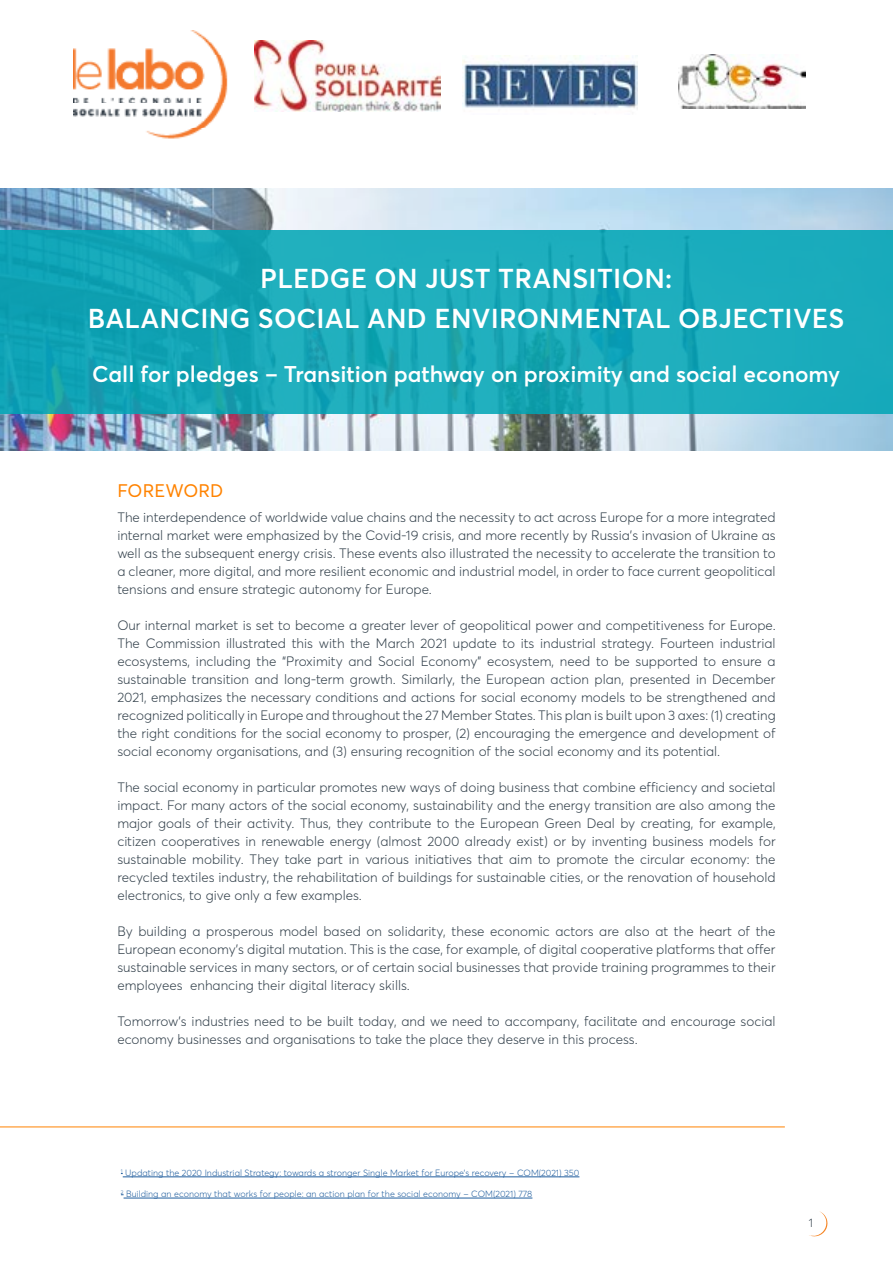
<style>
.page{position:relative;width:893px;height:1263px;background:#fff}
.page>*{position:absolute;margin:0;border:0;box-sizing:border-box;transform-origin:0 0}
.t1{font:600 27px/40.5px "Averta Std";letter-spacing:.01em;color:#fff;text-align:center}
.t2{font:600 22.5px "Averta Std";color:#fff}
.t3{font:18px "Averta Std";letter-spacing:.005em;color:#ff8300}
.t4{font:300 13.5px/18px "Averta Std";color:#303e49;text-align:justify}
.t5{font:300 12px "Averta Std";color:#303e49}
.t6{font:300 9px "Averta Std";color:#215e9e}
</style>
<div class="page">
<svg style="left:809px;top:1211px;width:19px;height:26px"></svg>
<img style="left:0;top:189px;width:893px;height:261px">
<img style="left:73px;top:31px;width:155px;height:108px">
<svg style="left:0;top:230px;width:893px;height:184px;background:#18a8b8"></svg>
<img style="left:254px;top:40px;width:186px;height:71px">
<img style="left:463px;top:56px;width:174px;height:52px">
<img style="left:679px;top:54px;width:126px;height:54px">
<hr style="left:123px;top:1176px;width:456px;height:1px;background:#215e9e">
<hr style="left:0;top:1126px;width:785px;height:1px;background:#ff8300">
<hr style="left:124px;top:1198px;width:408px;height:1px;background:#215e9e">
<h1 class="t1" style="left:88px;top:258px;width:758px">PLEDGE ON JUST TRANSITION:<br>BALANCING SOCIAL AND ENVIRONMENTAL OBJECTIVES</h1>
<h2 class="t2" style="left:92px;top:360px;width:750px">Call for pledges – Transition pathway on proximity and social economy</h2>
<h3 class="t3" style="left:117px;top:479px;width:107px">FOREWORD</h3>
<p class="t4" style="left:117px;top:508px;width:660px">The interdependence of worldwide value chains and the necessity to act across Europe for a more integrated internal market were emphasized by the Covid-19 crisis, and more recently by Russia’s invasion of Ukraine as well as the subsequent energy crisis. These events also illustrated the necessity to accelerate the transition to a cleaner, more digital, and more resilient economic and industrial model, in order to face current geopolitical tensions and ensure strategic autonomy for Europe.</p>
<p class="t4" style="left:117px;top:616px;width:660px">Our internal market is set to become a greater lever of geopolitical power and competitiveness for Europe.<br>The Commission illustrated this with the March 2021 update to its industrial strategy. Fourteen industrial ecosystems, including the “Proximity and Social Economy” ecosystem, need to be supported to ensure a sustainable transition and long-term growth. Similarly, the European action plan, presented in December 2021, emphasizes the necessary conditions and actions for social economy models to be strengthened and recognized politically in Europe and throughout the 27 Member States. This plan is built upon 3 axes: (1) creating the right conditions for the social economy to prosper, (2) encouraging the emergence and development of social economy organisations, and (3) ensuring recognition of the social economy and its potential.</p>
<p class="t4" style="left:117px;top:778px;width:660px">The social economy in particular promotes new ways of doing business that combine efficiency and societal impact. For many actors of the social economy, sustainability and the energy transition are also among the major goals of their activity. Thus, they contribute to the European Green Deal by creating, for example, citizen cooperatives in renewable energy (almost 2000 already exist) or by inventing business models for sustainable mobility. They take part in various initiatives that aim to promote the circular economy: the recycled textiles industry, the rehabilitation of buildings for sustainable cities, or the renovation of household electronics, to give only a few examples.</p>
<p class="t4" style="left:117px;top:922px;width:660px">By building a prosperous model based on solidarity, these economic actors are also at the heart of the European economy’s digital mutation. This is the case, for example, of digital cooperative platforms that offer sustainable services in many sectors, or of certain social businesses that provide training programmes to their employees enhancing their digital literacy skills.</p>
<p class="t4" style="left:117px;top:1012px;width:660px">Tomorrow’s industries need to be built today, and we need to accompany, facilitate and encourage social economy businesses and organisations to take the place they deserve in this process.</p>
<p class="t6" style="left:121px;top:1167px;width:460px"><sup>1</sup> Updating the 2020 Industrial Strategy: towards a stronger Single Market for Europe’s recovery – COM(2021) 350</p>
<p class="t6" style="left:121px;top:1188px;width:413px"><sup>2</sup> Building an economy that works for people: an action plan for the social economy – COM(2021) 778</p>
<p class="t5" style="left:809px;top:1215px;width:6px">1</p>
</div>
